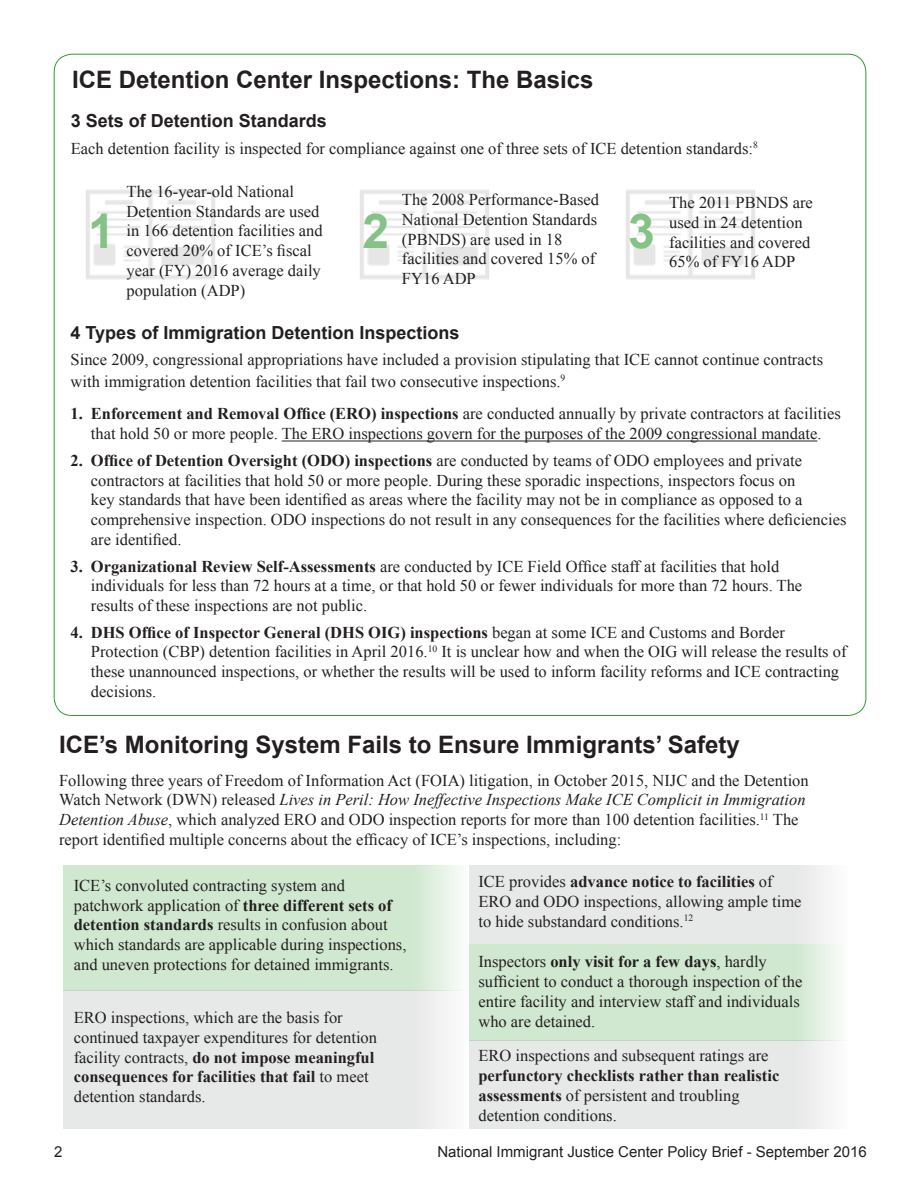
<style>
.page{position:relative;width:918px;height:1188px;background:#fff}
.page>*{position:absolute;margin:0;border:0;box-sizing:border-box;transform-origin:0 0}
.Sidebar_title{font:700 48px "Arial";color:#85c285}
.Sidebar_title-2{font:700 24px "Arial";color:#231f20}
.Larger_body_text{font:700 24px "Arial";color:#231f20}
.Larger_body_text-2{font:700 18px "Arial";color:#231f20}
.Sidebar_title-3{font:16.5px/19.8px "Times New Roman";color:#231f20}
.Larger_body_text-3{font:16.5px/19.8px "Times New Roman";color:#231f20}
.sidebar_text{font:16.5px/19.8px "Times New Roman";color:#231f20}
.t1{font:15px "Arial";color:#231f20}
.s1{font-weight:700}
.s2{font-style:italic}
</style>
<div class="page">
<img style="left:86px;top:190px;width:129px;height:89px">
<div style="left:469px;top:1040px;width:379px;height:89px;background:#e7e8e8"></div>
<svg style="left:469px;top:944px;width:370px;height:96px;background:#d2e8d2"></svg>
<div style="left:469px;top:865px;width:379px;height:79px;background:#e7e8e8"></div>
<svg style="left:64px;top:865px;width:395px;height:125px;background:#d2e8d2"></svg>
<hr style="left:282px;top:441px;width:535px;height:1px;background:#231f20">
<div style="left:64px;top:990px;width:405px;height:139px;background:#e7e8e8"></div>
<img style="left:360px;top:190px;width:129px;height:89px">
<img style="left:626px;top:190px;width:129px;height:89px">
<p class="Larger_body_text" style="left:72px;top:64px;width:523px">ICE Detention Center Inspections: The Basics</p>
<p class="Larger_body_text-2" style="left:71px;top:109px;width:258px">3 Sets of Detention Standards</p>
<p class="Larger_body_text-3" style="left:71px;top:138px;width:689px">Each detention facility is inspected for compliance against one of three sets of ICE detention standards:<sup>8</sup></p>
<p class="sidebar_text" style="left:127px;top:181px;width:198px">The 16-year-old National<br>Detention Standards are used in 166 detention facilities and covered 20% of ICE’s fiscal year (FY) 2016 average daily population (ADP)</p>
<p class="sidebar_text" style="left:402px;top:189px;width:199px">The 2008 Performance-Based<br>National Detention Standards (PBNDS) are used in 18 facilities and covered 15% of<br>FY16 ADP</p>
<p class="sidebar_text" style="left:669px;top:192px;width:145px">The 2011 PBNDS are used in 24 detention facilities and covered<br>65% of FY16 ADP</p>
<p class="Sidebar_title" style="left:88px;top:200px;width:28px">1</p>
<p class="Sidebar_title" style="left:363px;top:200px;width:28px">2</p>
<p class="Sidebar_title" style="left:628px;top:200px;width:28px">3</p>
<p class="Larger_body_text-2" style="left:71px;top:320px;width:390px">4 Types of Immigration Detention Inspections</p>
<p class="Larger_body_text-3" style="left:71px;top:349px;width:754px;line-height:21.6px">Since 2009, congressional appropriations have included a provision stipulating that ICE cannot continue contracts with immigration detention facilities that fail two consecutive inspections.<sup>9</sup></p>
<p class="Sidebar_title-3" style="left:71px;top:404px;width:772px;text-align:center"><span class="s1">1. Enforcement and Removal Office (ERO) inspections</span> are conducted annually by private contractors at facilities that hold 50 or more people. The ERO inspections govern for the purposes of the 2009 congressional mandate.</p>
<p class="Sidebar_title-3" style="left:91px;top:450px;width:757px;text-indent:-20px"><span class="s1">2. Office of Detention Oversight (ODO) inspections</span> are conducted by teams of ODO employees and private contractors at facilities that hold 50 or more people. During these sporadic inspections, inspectors focus on<br>key standards that have been identified as areas where the facility may not be in compliance as opposed to a comprehensive inspection. ODO inspections do not result in any consequences for the facilities where deficiencies are identified.</p>
<p class="Sidebar_title-3" style="left:91px;top:556px;width:713px;text-indent:-20px"><span class="s1">3. Organizational Review Self-Assessments</span> are conducted by ICE Field Office staff at facilities that hold individuals for less than 72 hours at a time, or that hold 50 or fewer individuals for more than 72 hours. The results of these inspections are not public.</p>
<p class="Sidebar_title-3" style="left:91px;top:622px;width:757px;text-indent:-20px"><span class="s1">4. DHS Office of Inspector General (DHS OIG) inspections</span> began at some ICE and Customs and Border Protection (CBP) detention facilities in April 2016.<sup>10</sup> It is unclear how and when the OIG will release the results of these unannounced inspections, or whether the results will be used to inform facility reforms and ICE contracting decisions.</p>
<p class="Sidebar_title-2" style="left:59px;top:728px;width:682px">ICE’s Monitoring System Fails to Ensure Immigrants’ Safety</p>
<p class="Sidebar_title-3" style="left:59px;top:770px;width:751px">Following three years of Freedom of Information Act (FOIA) litigation, in October 2015, NIJC and the Detention Watch Network (DWN) released <span class="s2">Lives in Peril: How Ineffective Inspections Make ICE Complicit in Immigration Detention Abuse</span>, which analyzed ERO and ODO inspection reports for more than 100 detention facilities.<sup>11</sup> The report identified multiple concerns about the efficacy of ICE’s inspections, including:</p>
<p class="Larger_body_text-3" style="left:74px;top:875px;width:334px">ICE’s convoluted contracting system and patchwork application of <span class="s1">three different sets of detention standards</span> results in confusion about which standards are applicable during inspections, and uneven protections for detained immigrants.</p>
<p class="Larger_body_text-3" style="left:478px;top:872px;width:325px">ICE provides <span class="s1">advance notice to facilities</span> of<br>ERO and ODO inspections, allowing ample time to hide substandard conditions.<sup>12</sup></p>
<p class="Larger_body_text-3" style="left:478px;top:952px;width:326px">Inspectors <span class="s1">only visit for a few days</span>, hardly sufficient to conduct a thorough inspection of the entire facility and interview staff and individuals who are detained.</p>
<p class="Larger_body_text-3" style="left:478px;top:1046px;width:302px">ERO inspections and subsequent ratings are <span class="s1">perfunctory checklists rather than realistic assessments</span> of persistent and troubling detention conditions.</p>
<p class="Larger_body_text-3" style="left:74px;top:1007px;width:305px">ERO inspections, which are the basis for continued taxpayer expenditures for detention facility contracts, <span class="s1">do not impose meaningful consequences for facilities that fail</span> to meet detention standards.</p>
<p class="t1" style="left:54px;top:1142px;width:10px">2</p>
<p class="t1" style="left:437px;top:1142px;width:431px">National Immigrant Justice Center Policy Brief - September 2016</p>
</div>
